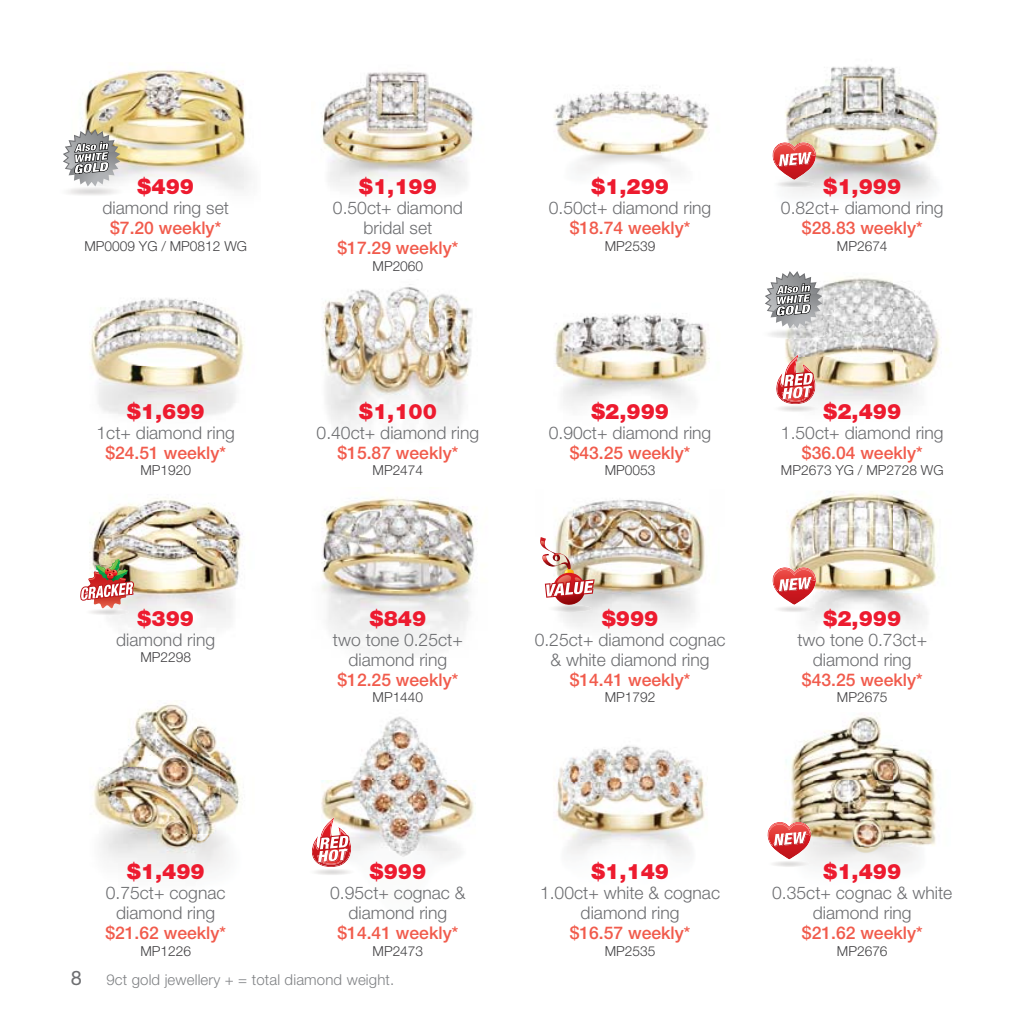
<style>
.page{position:relative;width:1028px;height:1028px;background:#fff}
.page>*{position:absolute;margin:0;border:0;box-sizing:border-box;transform-origin:0 0}
.t1{font:900 21.25px "Helvetica Neue LT Pro";color:#ed1b2f}
.t2{font:300 17.5px/20px "Helvetica Neue LT Pro";color:#6d6e71;text-align:center}
.t3{font:500 17.5px "Helvetica Neue LT Pro";color:#f15b4c}
.t4{font:300 15px "Helvetica Neue LT Pro";letter-spacing:.01em;color:#808285}
.t5{font:300 13.75px "Helvetica Neue LT Pro";color:#414042}
.s1{font-weight:400;font-size:20px;color:#6d6e71}
</style>
<div class="page">
<img style="left:787px;top:491px;width:150px;height:134px">
<img style="left:555px;top:313px;width:155px;height:93px">
<img style="left:321px;top:71px;width:153px;height:117px">
<img style="left:781px;top:65px;width:159px;height:131px">
<img style="left:321px;top:716px;width:153px;height:144px">
<img style="left:554px;top:91px;width:155px;height:80px">
<img style="left:89px;top:498px;width:154px;height:129px">
<img style="left:321px;top:497px;width:157px;height:156px">
<img style="left:556px;top:500px;width:149px;height:123px">
<img style="left:93px;top:704px;width:150px;height:170px">
<img style="left:556px;top:745px;width:149px;height:111px">
<img style="left:786px;top:715px;width:150px;height:151px">
<img style="left:89px;top:298px;width:156px;height:119px">
<img style="left:785px;top:276px;width:162px;height:130px">
<img style="left:322px;top:284px;width:151px;height:144px">
<svg style="left:63px;top:129px;width:57px;height:66px"></svg>
<img style="left:772px;top:405px;width:47px;height:7px;border-radius:50%">
<svg style="left:776px;top:354px;width:39px;height:50px"></svg>
<svg style="left:772px;top:142px;width:46px;height:38px"></svg>
<img style="left:773px;top:181px;width:42px;height:6px;border-radius:50%">
<svg style="left:540px;top:537px;width:56px;height:229px"></svg>
<img style="left:80px;top:558px;width:55px;height:69px">
<svg style="left:772px;top:567px;width:46px;height:38px"></svg>
<img style="left:773px;top:606px;width:42px;height:6px;border-radius:50%">
<svg style="left:312px;top:817px;width:39px;height:50px"></svg>
<svg style="left:767px;top:822px;width:46px;height:37px"></svg>
<img style="left:768px;top:860px;width:42px;height:7px;border-radius:50%">
<img style="left:777px;top:328px;width:50px;height:11px">
<svg style="left:765px;top:271px;width:57px;height:66px"></svg>
<p class="t1" style="left:137px;top:179px;width:58px">$499</p>
<p class="t2" style="left:102px;top:200px;width:128px">diamond ring set</p>
<p class="t3" style="left:110px;top:222px;width:112px">$7.20 weekly*</p>
<p class="t5" style="left:84px;top:241px;width:164px">MP0009 YG / MP0812 WG</p>
<p class="t1" style="left:127px;top:404px;width:80px">$1,699</p>
<p class="t2" style="left:97px;top:425px;width:140px">1ct+ diamond ring</p>
<p class="t3" style="left:105px;top:446px;width:122px">$24.51 weekly*</p>
<p class="t5" style="left:140px;top:465px;width:52px">MP1920</p>
<p class="t1" style="left:137px;top:610px;width:58px">$399</p>
<p class="t2" style="left:116px;top:631px;width:100px">diamond ring</p>
<p class="t5" style="left:140px;top:652px;width:52px">MP2298</p>
<p class="t1" style="left:359px;top:179px;width:80px">$1,199</p>
<p class="t2" style="left:333px;top:200px;width:131px">0.50ct+ diamond bridal set</p>
<p class="t3" style="left:337px;top:242px;width:122px">$17.29 weekly*</p>
<p class="t5" style="left:372px;top:261px;width:52px">MP2060</p>
<p class="t1" style="left:359px;top:404px;width:80px">$1,100</p>
<p class="t2" style="left:316px;top:425px;width:164px">0.40ct+ diamond ring</p>
<p class="t3" style="left:337px;top:446px;width:122px">$15.87 weekly*</p>
<p class="t5" style="left:372px;top:465px;width:52px">MP2474</p>
<p class="t1" style="left:369px;top:610px;width:58px">$849</p>
<p class="t2" style="left:333px;top:631px;width:131px">two tone 0.25ct+ diamond ring</p>
<p class="t3" style="left:337px;top:673px;width:122px">$12.25 weekly*</p>
<p class="t5" style="left:372px;top:692px;width:52px">MP1440</p>
<p class="t1" style="left:591px;top:179px;width:80px">$1,299</p>
<p class="t2" style="left:549px;top:200px;width:164px">0.50ct+ diamond ring</p>
<p class="t3" style="left:570px;top:222px;width:122px">$18.74 weekly*</p>
<p class="t5" style="left:604px;top:241px;width:52px">MP2539</p>
<p class="t1" style="left:823px;top:179px;width:80px">$1,999</p>
<p class="t2" style="left:781px;top:200px;width:164px">0.82ct+ diamond ring</p>
<p class="t3" style="left:802px;top:222px;width:122px">$28.83 weekly*</p>
<p class="t5" style="left:837px;top:241px;width:52px">MP2674</p>
<p class="t1" style="left:591px;top:404px;width:80px">$2,999</p>
<p class="t2" style="left:549px;top:425px;width:164px">0.90ct+ diamond ring</p>
<p class="t3" style="left:570px;top:446px;width:122px">$43.25 weekly*</p>
<p class="t5" style="left:604px;top:465px;width:52px">MP0053</p>
<p class="t1" style="left:601px;top:610px;width:58px">$999</p>
<p class="t2" style="left:534px;top:631px;width:192px">0.25ct+ diamond cognac &amp; white diamond ring</p>
<p class="t3" style="left:570px;top:673px;width:122px">$14.41 weekly*</p>
<p class="t5" style="left:604px;top:692px;width:52px">MP1792</p>
<p class="t1" style="left:823px;top:404px;width:80px">$2,499</p>
<p class="t2" style="left:781px;top:425px;width:164px">1.50ct+ diamond ring</p>
<p class="t3" style="left:802px;top:446px;width:122px">$36.04 weekly*</p>
<p class="t5" style="left:781px;top:465px;width:164px">MP2673 YG / MP2728 WG</p>
<p class="t1" style="left:823px;top:610px;width:80px">$2,999</p>
<p class="t2" style="left:797px;top:631px;width:131px">two tone 0.73ct+ diamond ring</p>
<p class="t3" style="left:802px;top:673px;width:122px">$43.25 weekly*</p>
<p class="t5" style="left:837px;top:692px;width:52px">MP2675</p>
<p class="t1" style="left:127px;top:864px;width:80px">$1,499</p>
<p class="t2" style="left:106px;top:885px;width:121px">0.75ct+ cognac diamond ring</p>
<p class="t3" style="left:105px;top:927px;width:122px">$21.62 weekly*</p>
<p class="t5" style="left:140px;top:946px;width:52px">MP1226</p>
<p class="t1" style="left:369px;top:864px;width:58px">$999</p>
<p class="t2" style="left:330px;top:885px;width:137px">0.95ct+ cognac &amp; diamond ring</p>
<p class="t3" style="left:337px;top:927px;width:122px">$14.41 weekly*</p>
<p class="t5" style="left:372px;top:946px;width:52px">MP2473</p>
<p class="t4" style="left:71px;top:974px;width:325px"><span class="s1">8</span> 9ct gold jewellery + = total diamond weight.</p>
<p class="t1" style="left:591px;top:864px;width:80px">$1,149</p>
<p class="t2" style="left:540px;top:885px;width:182px">1.00ct+ white &amp; cognac diamond ring</p>
<p class="t3" style="left:570px;top:927px;width:122px">$16.57 weekly*</p>
<p class="t5" style="left:604px;top:946px;width:52px">MP2535</p>
<p class="t1" style="left:823px;top:864px;width:80px">$1,499</p>
<p class="t2" style="left:772px;top:885px;width:182px">0.35ct+ cognac &amp; white diamond ring</p>
<p class="t3" style="left:802px;top:927px;width:122px">$21.62 weekly*</p>
<p class="t5" style="left:837px;top:946px;width:52px">MP2676</p>
</div>
